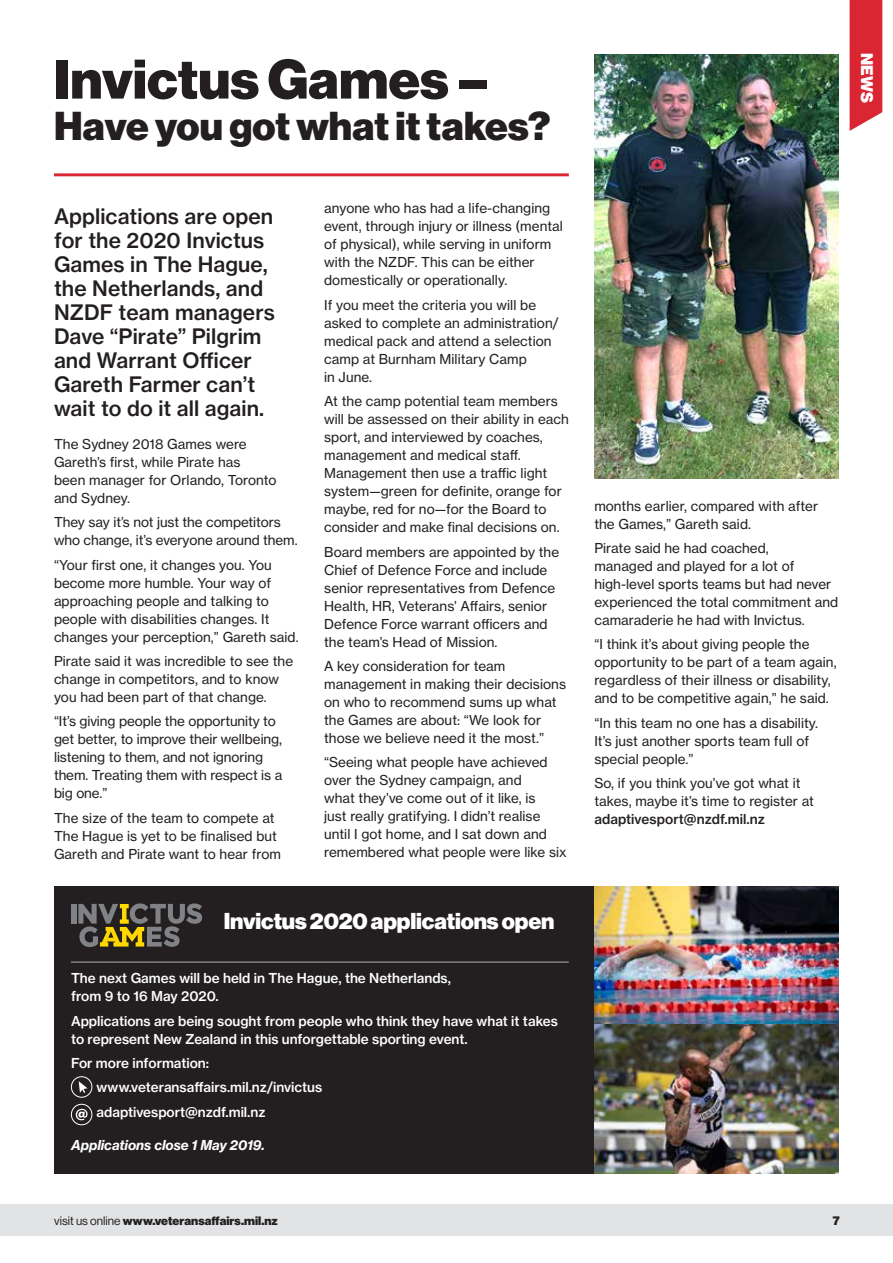
<style>
.page{position:relative;width:893px;height:1263px;background:#fff}
.page>*{position:absolute;margin:0;border:0;box-sizing:border-box;transform-origin:0 0}
.t1{font:900 54.45px "Haas Grot Disp 95";letter-spacing:.005em;color:#231f20}
.t2{font:900 39.45px "Haas Grot Disp 95";letter-spacing:.005em;color:#231f20}
.t3{font:900 22.5px "Haas Grot Disp 95";letter-spacing:-.005em;color:#fff}
.t4{font:500 21px/24px "Haas Grot Text 65";letter-spacing:.005em;color:#231f20}
.t5{font:900 16.5px "Haas Grot Disp 95";color:#fff}
.t6{font:13.5px/18px "Haas Grot Text 55 Roman";letter-spacing:.005em;color:#231f20}
.t7{font:500 13.5px/18px "Haas Grot Text 65";color:#fff}
.t8{font:italic 700 13.5px "Haas Grot Text 76";color:#fff}
.t9{font:500 13.5px "Haas Grot Text 65";letter-spacing:.005em;color:#231f20}
.t10{font:900 12px "Haas Grot Disp 95";letter-spacing:.005em;color:#231f20}
.s1{font-family:"Haas Grot Disp 55 Roman";font-weight:400}
</style>
<div class="page">
<div style="left:0;top:1204px;width:893px;height:31px;background:#e2e3e4"></div>
<svg style="left:850px;top:0;width:32px;height:131px;background:#db3540"></svg>
<div style="left:54px;top:886px;width:785px;height:288px;background:#231f20"></div>
<div style="left:71px;top:1076px;width:21px;height:21px;border:1px solid #fff;border-radius:50%"></div>
<svg style="left:79px;top:1081px;width:9px;height:12px"></svg>
<svg style="left:71px;top:1104px;width:21px;height:21px"></svg>
<div style="left:71px;top:1104px;width:21px;height:21px;border:1px solid #fff;border-radius:50%"></div>
<svg style="left:76px;top:1109px;width:12px;height:11px"></svg>
<div style="left:71px;top:904px;width:5px;height:19px;background:#808285"></div>
<svg style="left:78px;top:903px;width:124px;height:44px"></svg>
<img style="left:594px;top:886px;width:245px;height:288px">
<img style="left:594px;top:54px;width:245px;height:424px">
<hr style="left:54px;top:173px;width:515px;height:3px;background:#d92632">
<hr style="left:71px;top:961px;width:498px;height:2px;background:#818285">
<h1 class="t1" style="left:54px;top:47px;width:437px">Invictus Games –</h1>
<h2 class="t2" style="left:54px;top:103px;width:498px">Have you got what it takes?</h2>
<h3 class="t4" style="left:54px;top:204px;width:222px">Applications are open for the 2020 Invictus<br>Games in The Hague, the Netherlands, and<br>NZDF team managers<br>Dave “Pirate” Pilgrim and Warrant Officer<br>Gareth Farmer can’t wait to do it all again.</h3>
<p class="t6" style="left:54px;top:435px;width:224px">The Sydney 2018 Games were<br>Gareth’s first, while Pirate has<br>been manager for Orlando, Toronto and Sydney.</p>
<p class="t6" style="left:54px;top:513px;width:245px">They say it’s not just the competitors who change, it’s everyone around them.</p>
<p class="t6" style="left:54px;top:556px;width:246px">“Your first one, it changes you. You become more humble. Your way of approaching people and talking to people with disabilities changes. It changes your perception,” Gareth said.</p>
<p class="t6" style="left:54px;top:652px;width:241px">Pirate said it was incredible to see the change in competitors, and to know you had been part of that change.</p>
<p class="t6" style="left:54px;top:712px;width:230px">“It’s giving people the opportunity to get better, to improve their wellbeing, listening to them, and not ignoring them. Treating them with respect is a big one.”</p>
<p class="t6" style="left:54px;top:809px;width:228px">The size of the team to compete at<br>The Hague is yet to be finalised but<br>Gareth and Pirate want to hear from</p>
<p class="t6" style="left:324px;top:199px;width:240px">anyone who has had a life-changing event, through injury or illness (mental of physical), while serving in uniform with the NZDF. This can be either domestically or operationally.</p>
<p class="t6" style="left:324px;top:296px;width:236px">If you meet the criteria you will be asked to complete an administration/ medical pack and attend a selection camp at Burnham Military Camp<br>in June.</p>
<p class="t6" style="left:324px;top:392px;width:246px">At the camp potential team members will be assessed on their ability in each sport, and interviewed by coaches, management and medical staff.<br>Management then use a traffic light system—green for definite, orange for maybe, red for no—for the Board to consider and make final decisions on.</p>
<p class="t6" style="left:324px;top:543px;width:237px">Board members are appointed by the Chief of Defence Force and include senior representatives from Defence Health, HR, Veterans’ Affairs, senior Defence Force warrant officers and the team’s Head of Mission.</p>
<p class="t6" style="left:324px;top:657px;width:243px">A key consideration for team management in making their decisions on who to recommend sums up what the Games are about: “We look for those we believe need it the most.”</p>
<p class="t6" style="left:324px;top:753px;width:244px">“Seeing what people have achieved over the Sydney campaign, and<br>what they’ve come out of it like, is<br>just really gratifying. I didn’t realise until I got home, and I sat down and remembered what people were like six</p>
<h3 class="t3" style="left:224px;top:908px;width:332px">Invictus 2020 applications open</h3>
<p class="t7" style="left:71px;top:969px;width:381px">The next Games will be held in The Hague, the Netherlands, from 9 to 16 May 2020.</p>
<p class="t7" style="left:71px;top:1011px;width:488px">Applications are being sought from people who think they have what it takes to represent New Zealand in this unforgettable sporting event.</p>
<p class="t7" style="left:97px;top:1051px;width:227px;line-height:24.5px;text-indent:-26px">For more information: www.veteransaffairs.mil.nz/invictus adaptivesport@nzdf.mil.nz</p>
<p class="t8" style="left:71px;top:1136px;width:195px">Applications close 1 May 2019.</p>
<p class="t5" style="left:877px;top:53px;width:49px;rotate:90deg">news</p>
<p class="t6" style="left:594px;top:497px;width:225px">months earlier, compared with after the Games,” Gareth said.</p>
<p class="t6" style="left:594px;top:539px;width:245px">Pirate said he had coached,<br>managed and played for a lot of high-level sports teams but had never experienced the total commitment and camaraderie he had with Invictus.</p>
<p class="t6" style="left:594px;top:635px;width:244px">“I think it’s about giving people the opportunity to be part of a team again, regardless of their illness or disability, and to be competitive again,” he said.</p>
<p class="t6" style="left:594px;top:714px;width:225px">“In this team no one has a disability.<br>It’s just another sports team full of special people.”</p>
<p class="t6" style="left:594px;top:774px;width:221px">So, if you think you’ve got what it takes, maybe it’s time to register at</p>
<p class="t9" style="left:594px;top:811px;width:172px">adaptivesport@nzdf.mil.nz</p>
<p class="t10" style="left:54px;top:1213px;width:225px"><span class="s1">visit us online</span> www.veteransaffairs.mil.nz</p>
<p class="t10" style="left:833px;top:1213px;width:9px">7</p>
</div>
